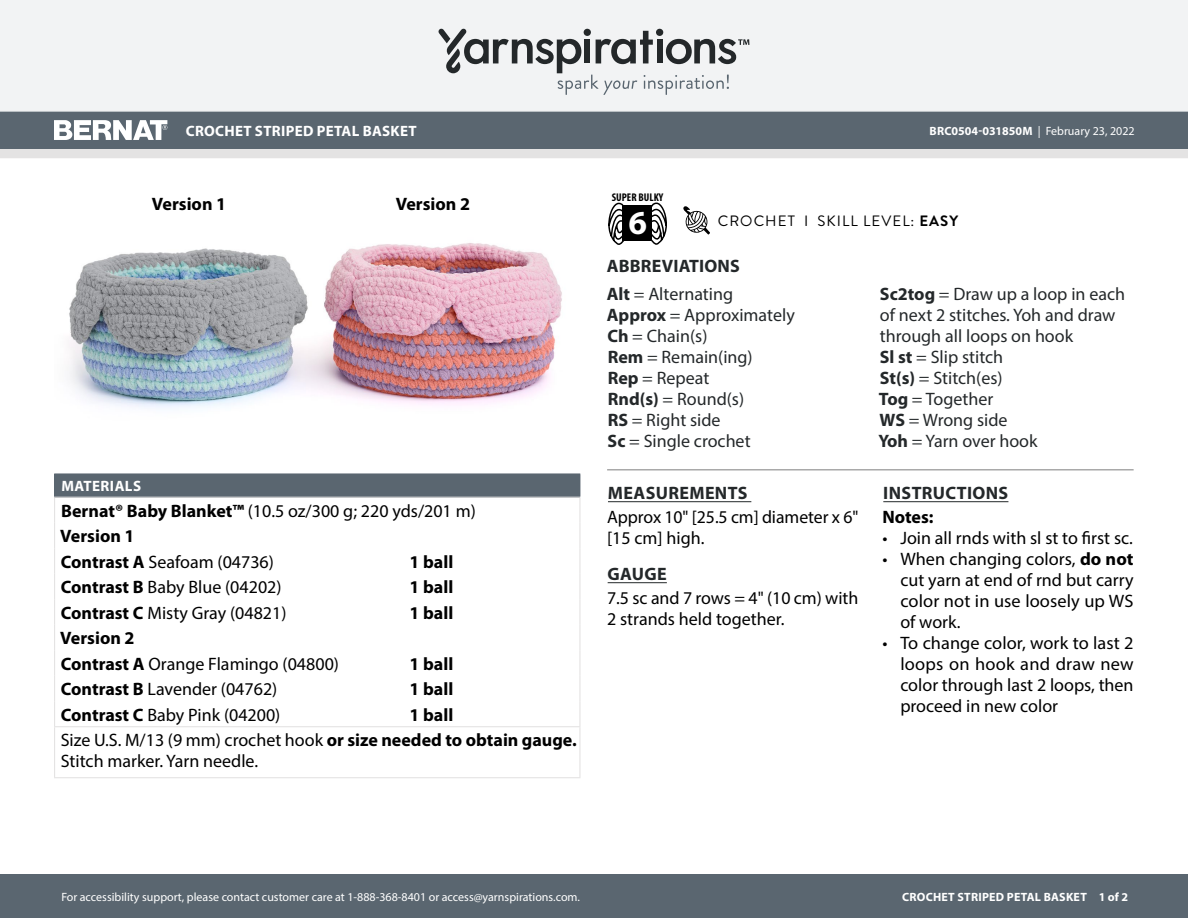
<style>
.page{position:relative;width:1188px;height:918px;background:#fff}
.page>*{position:absolute;margin:0;border:0;box-sizing:border-box;transform-origin:0 0}
.t1{font:700 33.6px "Myriad Pro";color:#fff}
.Materials_-_Needle{font:18px/21px "Myriad Pro";color:#000;text-align:justify}
.Abbreviations_-_With{font:18px/21px "Myriad Pro";color:#24282a}
.Material_-__Colors_i{font:18px "Myriad Pro";color:#000}
.Body_-__With_auto_st{font:18px/21px "Myriad Pro";color:#000}
.Material_-__Colors_i-2{font:700 18px "Myriad Pro";color:#000}
.Materials_-_Brand{font:18px "Myriad Pro";color:#000}
.Body_-__Auto_Style_w{font:18px/21px "Myriad Pro";letter-spacing:-.005em;color:#000}
.Body_-_HEADERS_-_Und{font:700 18px "Myriad Pro";letter-spacing:.02em;color:#24282a}
.Body_-__Color_coded{font:700 18px "Myriad Pro";color:#000}
.Abbreviations_-__Hea{font:700 18px "Myriad Pro";letter-spacing:.01em;color:#24282a}
.Body_-__Auto_Style_w-2{font:700 18px "Myriad Pro";color:#000}
.Materials_-__Header{font:700 15px "Myriad Pro";letter-spacing:.02em;color:#fff}
.Type_of_pattern___Sk{font:15px "Brandon Grotesque";letter-spacing:.07em;color:#000}
.t2{font:12px "Myriad Pro";color:#fff}
.t3{font:700 12px "Myriad Pro";letter-spacing:.02em;color:#fff}
.t4{font:700 condensed 11.25px "Myriad Pro";color:#000}
.s1{font-weight:700}
</style>
<div class="page">
<div style="left:0;top:875px;width:1188px;height:43px;background:#5a6670"></div>
<div style="left:0;top:149px;width:1188px;height:9px;background:#e4e3e3"></div>
<div style="left:0;top:111px;width:1188px;height:38px;background:#5a6670"></div>
<div style="left:0;top:0;width:1188px;height:112px;background:#f2f3f4"></div>
<svg style="left:438px;top:29px;width:311px;height:66px"></svg>
<svg style="left:54px;top:120px;width:113px;height:20px"></svg>
<svg style="left:683px;top:206px;width:27px;height:29px"></svg>
<svg style="left:608px;top:202px;width:16px;height:43px"></svg>
<svg style="left:651px;top:202px;width:16px;height:43px"></svg>
<div style="left:622px;top:205px;width:30px;height:36px;background:#000"></div>
<hr style="left:607px;top:469px;width:527px;height:1px;background:#7d7d7d">
<img style="left:69px;top:243px;width:493px;height:166px">
<hr style="left:608px;top:501px;width:143px;height:1px;background:#24282a">
<hr style="left:608px;top:582px;width:59px;height:1px;background:#24282a">
<hr style="left:883px;top:501px;width:125px;height:1px;background:#24282a">
<div style="left:55px;top:474px;width:525px;height:23px;background:#5a6670"></div>
<hr style="left:54px;top:497px;width:351px;height:1px;background:#e4e3e3">
<hr style="left:405px;top:497px;width:175px;height:1px;background:#e4e3e3">
<svg style="left:54px;top:474px;width:1px;height:252px"></svg>
<svg style="left:579px;top:474px;width:2px;height:252px"></svg>
<hr style="left:54px;top:727px;width:1px;height:50px;background:#e4e3e3">
<hr style="left:54px;top:726px;width:351px;height:1px;background:#e4e3e3">
<hr style="left:405px;top:726px;width:175px;height:1px;background:#e4e3e3">
<hr style="left:579px;top:727px;width:1px;height:50px;background:#e4e3e3">
<hr style="left:54px;top:777px;width:351px;height:1px;background:#e4e3e3">
<hr style="left:405px;top:777px;width:175px;height:1px;background:#e4e3e3">
<p class="Materials_-__Header" style="left:186px;top:121px;width:232px">CROCHET STRIPED PETAL BASKET</p>
<p class="t2" style="left:930px;top:124px;width:207px"><span class="s1">BRC0504-031850M</span> | February 23, 2022</p>
<p class="Body_-__Color_coded" style="left:152px;top:192px;width:76px">Version 1</p>
<p class="Body_-__Color_coded" style="left:396px;top:192px;width:76px">Version 2</p>
<p class="Materials_-__Header" style="left:61px;top:476px;width:81px">MATERIALS</p>
<p class="Materials_-_Brand" style="left:61px;top:500px;width:416px"><span class="s1">Bernat® Baby Blanket™</span> (10.5 oz/300 g; 220 yds/201 m)</p>
<p class="Material_-__Colors_i-2" style="left:60px;top:524px;width:76px">Version 1</p>
<p class="Material_-__Colors_i" style="left:61px;top:551px;width:215px"><span class="s1">Contrast A</span> Seafoam (04736)</p>
<p class="Material_-__Colors_i-2" style="left:410px;top:550px;width:45px">1 ball</p>
<p class="Material_-__Colors_i" style="left:61px;top:576px;width:222px"><span class="s1">Contrast B</span> Baby Blue (04202)</p>
<p class="Material_-__Colors_i-2" style="left:410px;top:575px;width:45px">1 ball</p>
<p class="Material_-__Colors_i" style="left:61px;top:602px;width:227px"><span class="s1">Contrast C</span> Misty Gray (04821)</p>
<p class="Material_-__Colors_i-2" style="left:410px;top:601px;width:45px">1 ball</p>
<p class="Material_-__Colors_i-2" style="left:60px;top:626px;width:76px">Version 2</p>
<p class="Material_-__Colors_i" style="left:61px;top:653px;width:280px"><span class="s1">Contrast A</span> Orange Flamingo (04800)</p>
<p class="Material_-__Colors_i-2" style="left:410px;top:652px;width:45px">1 ball</p>
<p class="Material_-__Colors_i" style="left:61px;top:678px;width:218px"><span class="s1">Contrast B</span> Lavender (04762)</p>
<p class="Material_-__Colors_i-2" style="left:410px;top:677px;width:45px">1 ball</p>
<p class="Material_-__Colors_i" style="left:61px;top:704px;width:221px"><span class="s1">Contrast C</span> Baby Pink (04200)</p>
<p class="Material_-__Colors_i-2" style="left:410px;top:703px;width:45px">1 ball</p>
<p class="Materials_-_Needle" style="left:61px;top:729px;width:518px">Size U.S. M/13 (9 mm) crochet hook <span class="s1">or size needed to obtain gauge.</span></p>
<p class="Materials_-_Needle" style="left:61px;top:750px;width:199px">Stitch marker. Yarn needle.</p>
<p class="t4" style="left:612px;top:190px;width:53px">SUPER BULKY</p>
<p class="t1" style="left:629px;top:201px;width:20px">6</p>
<p class="Type_of_pattern___Sk" style="left:718px;top:211px;width:242px">CROCHET I SKILL LEVEL: <span class="s1">EASY</span></p>
<p class="Abbreviations_-__Hea" style="left:607px;top:254px;width:135px">ABBREVIATIONS</p>
<p class="Abbreviations_-_With" style="left:607px;top:284px;width:128px"><span class="s1">Alt</span> = Alternating</p>
<p class="Abbreviations_-_With" style="left:607px;top:305px;width:189px"><span class="s1">Approx</span> = Approximately</p>
<p class="Abbreviations_-_With" style="left:607px;top:326px;width:102px"><span class="s1">Ch</span> = Chain(s)</p>
<p class="Abbreviations_-_With" style="left:608px;top:347px;width:146px"><span class="s1">Rem</span> = Remain(ing)</p>
<p class="Abbreviations_-_With" style="left:608px;top:368px;width:103px"><span class="s1">Rep</span> = Repeat</p>
<p class="Abbreviations_-_With" style="left:608px;top:389px;width:138px"><span class="s1">Rnd(s)</span> = Round(s)</p>
<p class="Abbreviations_-_With" style="left:608px;top:410px;width:114px"><span class="s1">RS</span> = Right side</p>
<p class="Abbreviations_-_With" style="left:608px;top:431px;width:145px"><span class="s1">Sc</span> = Single crochet</p>
<p class="Body_-_HEADERS_-_Und" style="left:608px;top:481px;width:141px">MEASUREMENTS</p>
<p class="Body_-__Auto_Style_w" style="left:607px;top:506px;width:253px">Approx 10" [25.5 cm] diameter x 6" [15 cm] high.</p>
<p class="Body_-_HEADERS_-_Und" style="left:608px;top:562px;width:61px">GAUGE</p>
<p class="Body_-__With_auto_st" style="left:607px;top:587px;width:253px">7.5 sc and 7 rows = 4" (10 cm) with<br>2 strands held together.</p>
<p class="Abbreviations_-_With" style="left:880px;top:284px;width:247px"><span class="s1">Sc2tog</span> = Draw up a loop in each of next 2 stitches. Yoh and draw through all loops on hook</p>
<p class="Abbreviations_-_With" style="left:880px;top:347px;width:125px"><span class="s1">Sl st</span> = Slip stitch</p>
<p class="Abbreviations_-_With" style="left:880px;top:368px;width:124px"><span class="s1">St(s)</span> = Stitch(es)</p>
<p class="Abbreviations_-_With" style="left:879px;top:389px;width:116px"><span class="s1">Tog</span> = Together</p>
<p class="Abbreviations_-_With" style="left:880px;top:410px;width:129px"><span class="s1">WS</span> = Wrong side</p>
<p class="Abbreviations_-_With" style="left:878px;top:431px;width:161px"><span class="s1">Yoh</span> = Yarn over hook</p>
<p class="Body_-_HEADERS_-_Und" style="left:883px;top:481px;width:126px">INSTRUCTIONS</p>
<p class="Body_-__Auto_Style_w-2" style="left:882px;top:505px;width:53px">Notes:</p>
<p class="Materials_-_Needle" style="left:882px;top:527px;width:252px">• Join all rnds with sl st to first sc.</p>
<p class="Materials_-_Needle" style="left:900px;top:548px;width:235px;text-indent:-18px">• When changing colors, <span class="s1">do not </span>cut yarn at end of rnd but carry color not in use loosely up WS of work.</p>
<p class="Materials_-_Needle" style="left:900px;top:632px;width:235px;text-indent:-18px">• To change color, work to last 2 loops on hook and draw new color through last 2 loops, then proceed in new color</p>
<p class="t2" style="left:61px;top:889px;width:520px">For accessibility support, please contact customer care at 1-888-368-8401 or access@yarnspirations.com.</p>
<p class="t3" style="left:902px;top:889px;width:227px">CROCHET STRIPED PETAL BASKET 1 of 2</p>
</div>
